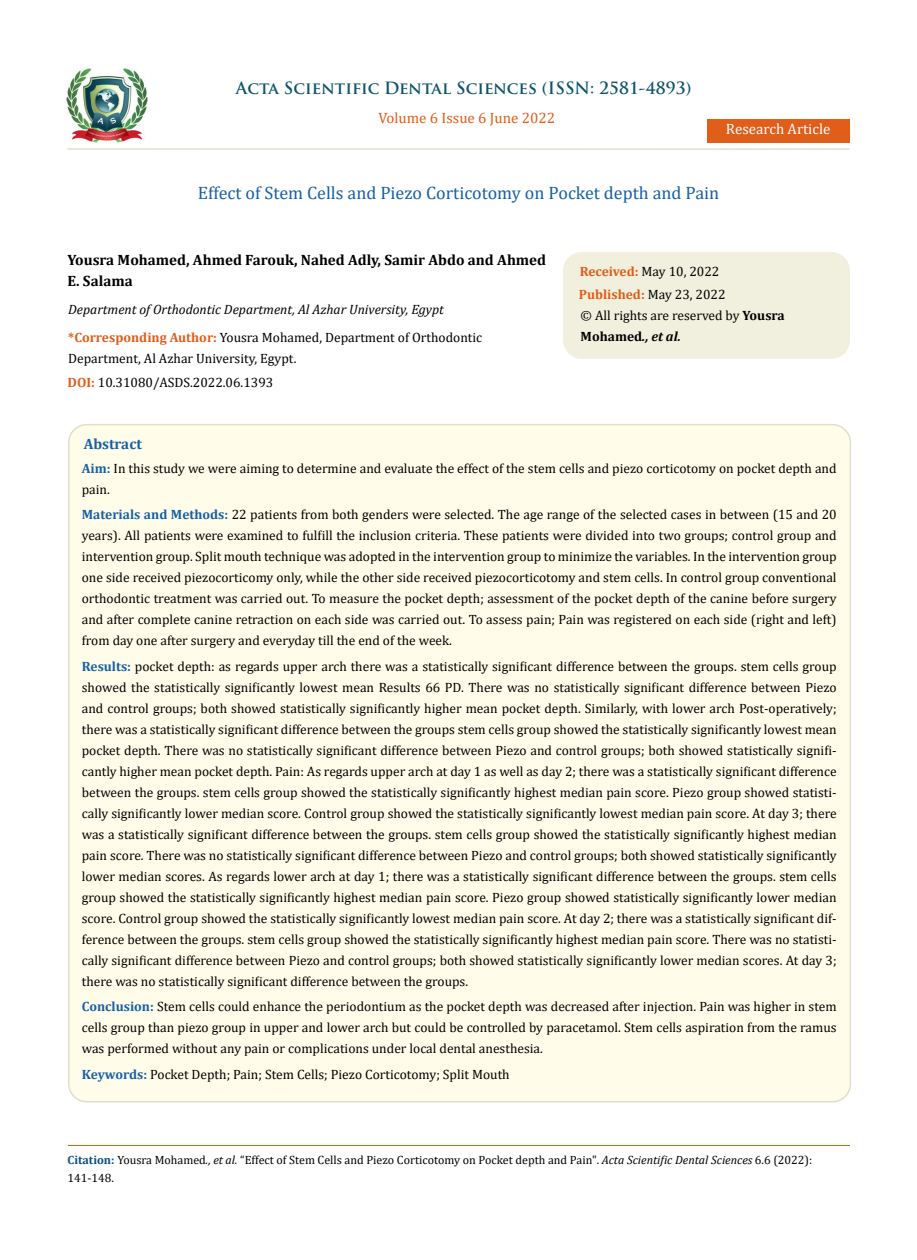
<style>
.page{position:relative;width:917px;height:1260px;background:#fff}
.page>*{position:absolute;margin:0;border:0;box-sizing:border-box;transform-origin:0 0}
.t1{font:18px "Cambria";color:#1560a6}
.t2{font:700 16.5px "Trajan Pro";color:#0e546a}
.t3{font:700 15px/21px "Cambria";color:#000}
.t4{font:15px "Cambria";color:#e05d1a}
.t5{font:15px "Cambria";color:#fff}
.t6{font:700 15px "Cambria";color:#1560a6}
.t7{font:13.5px/21px "Cambria";color:#000}
.t8{font:italic 13.5px/27.6px "Cambria";color:#000}
.t9{font:12px/18px "Cambria";color:#000}
.s1{font-weight:700;font-style:normal;color:#e05d1a}
.s2{font-style:normal}
.s3{font-weight:700;color:#e05d1a}
.s4{font-weight:700}
.s5{font-weight:700;font-style:italic}
.s6{font-weight:700;color:#1560a6}
.s7{font-weight:700;color:#035089}
.s8{font-style:italic}
</style>
<div class="page">
<img style="left:67px;top:68px;width:80px;height:74px">
<div style="left:707px;top:119px;width:142px;height:23px;background:#e05d1a"></div>
<div style="left:563px;top:253px;width:286px;height:105px;background:#f1f0de;border-radius:18px"></div>
<div style="left:563px;top:252px;width:286px;height:107px;border:2px solid #f1f0de;border-radius:18px"></div>
<div style="left:69px;top:425px;width:781px;height:677px;background:#fffde9;border-radius:18px"></div>
<hr style="left:67px;top:148px;width:782px;height:2px;background:#e0dfcd">
<hr style="left:68px;top:1146px;width:781px;height:1px;background:#e05d1a">
<p class="t2" style="left:236px;top:77px;width:457px">Acta Scientific Dental Sciences (ISSN: 2581-4893)</p>
<p class="t4" style="left:378px;top:109px;width:178px">Volume 6 Issue 6 June 2022</p>
<p class="t5" style="left:726px;top:120px;width:106px">Research Article</p>
<h1 class="t1" style="left:198px;top:183px;width:523px">Effect of Stem Cells and Piezo Corticotomy on Pocket depth and Pain</h1>
<p class="t3" style="left:67px;top:249px;width:480px">Yousra Mohamed, Ahmed Farouk, Nahed Adly, Samir Abdo and Ahmed<br>E. Salama</p>
<p class="t8" style="left:68px;top:295px;width:415px">Department of Orthodontic Department, Al Azhar University, Egypt <span class="s1">*Corresponding Author:</span> <span class="s2">Yousra Mohamed, Department of Orthodontic</span></p>
<p class="t7" style="left:68px;top:347px;width:230px">Department, Al Azhar University, Egypt.</p>
<p class="t7" style="left:67px;top:371px;width:207px"><span class="s3">DOI:</span> 10.31080/ASDS.2022.06.1393</p>
<p class="t7" style="left:578px;top:260px;width:148px;line-height:23px"><span class="s3">Received:</span> May 10, 2022<br><span class="s3">Published:</span> May 23, 2022</p>
<p class="t7" style="left:580px;top:305px;width:206px">© All rights are reserved by <span class="s4">Yousra<br>Mohamed</span><span class="s5">., et al.</span></p>
<p class="t6" style="left:84px;top:434px;width:60px">Abstract</p>
<p class="t7" style="left:82px;top:458px;width:756px"><span class="s6">Aim:</span> In this study we were aiming to determine and evaluate the effect of the stem cells and piezo corticotomy on pocket depth and pain.</p>
<p class="t7" style="left:82px;top:504px;width:756px;text-align:justify"><span class="s6">Materials and Methods:</span> 22 patients from both genders were selected. The age range of the selected cases in between (15 and 20 years). All patients were examined to fulfill the inclusion criteria. These patients were divided into two groups; control group and intervention group. Split mouth technique was adopted in the intervention group to minimize the variables. In the intervention group one side received piezocorticomy only, while the other side received piezocorticotomy and stem cells. In control group conventional orthodontic treatment was carried out. To measure the pocket depth; assessment of the pocket depth of the canine before surgery and after complete canine retraction on each side was carried out. To assess pain; Pain was registered on each side (right and left) from day one after surgery and everyday till the end of the week.</p>
<p class="t7" style="left:82px;top:656px;width:756px;text-align:justify"><span class="s6">Results:</span> pocket depth: as regards upper arch there was a statistically significant difference between the groups. stem cells group showed the statistically significantly lowest mean Results 66 PD. There was no statistically significant difference between Piezo and control groups; both showed statistically significantly higher mean pocket depth. Similarly, with lower arch Post-operatively; there was a statistically significant difference between the groups stem cells group showed the statistically significantly lowest mean pocket depth. There was no statistically significant difference between Piezo and control groups; both showed statistically signifi&shy;cantly higher mean pocket depth. Pain: As regards upper arch at day 1 as well as day 2; there was a statistically significant difference between the groups. stem cells group showed the statistically significantly highest median pain score. Piezo group showed statisti&shy;cally significantly lower median score. Control group showed the statistically significantly lowest median pain score. At day 3; there was a statistically significant difference between the groups. stem cells group showed the statistically significantly highest median pain score. There was no statistically significant difference between Piezo and control groups; both showed statistically significantly lower median scores. As regards lower arch at day 1; there was a statistically significant difference between the groups. stem cells group showed the statistically significantly highest median pain score. Piezo group showed statistically significantly lower median score. Control group showed the statistically significantly lowest median pain score. At day 2; there was a statistically significant dif&shy;ference between the groups. stem cells group showed the statistically significantly highest median pain score. There was no statisti&shy;cally significant difference between Piezo and control groups; both showed statistically significantly lower median scores. At day 3; there was no statistically significant difference between the groups.</p>
<p class="t7" style="left:82px;top:996px;width:756px;text-align:justify"><span class="s6">Conclusion:</span> Stem cells could enhance the periodontium as the pocket depth was decreased after injection. Pain was higher in stem cells group than piezo group in upper and lower arch but could be controlled by paracetamol. Stem cells aspiration from the ramus was performed without any pain or complications under local dental anesthesia.</p>
<p class="t7" style="left:82px;top:1064px;width:429px"><span class="s6">Keywords:</span> Pocket Depth; Pain; Stem Cells; Piezo Corticotomy; Split Mouth</p>
<p class="t9" style="left:68px;top:1151px;width:746px"><span class="s7">Citation:</span> Yousra Mohamed<span class="s8">., et al.</span> “Effect of Stem Cells and Piezo Corticotomy on Pocket depth and Pain". <span class="s8">Acta Scientific Dental Sciences</span> 6.6 (2022):<br>141-148.</p>
</div>
